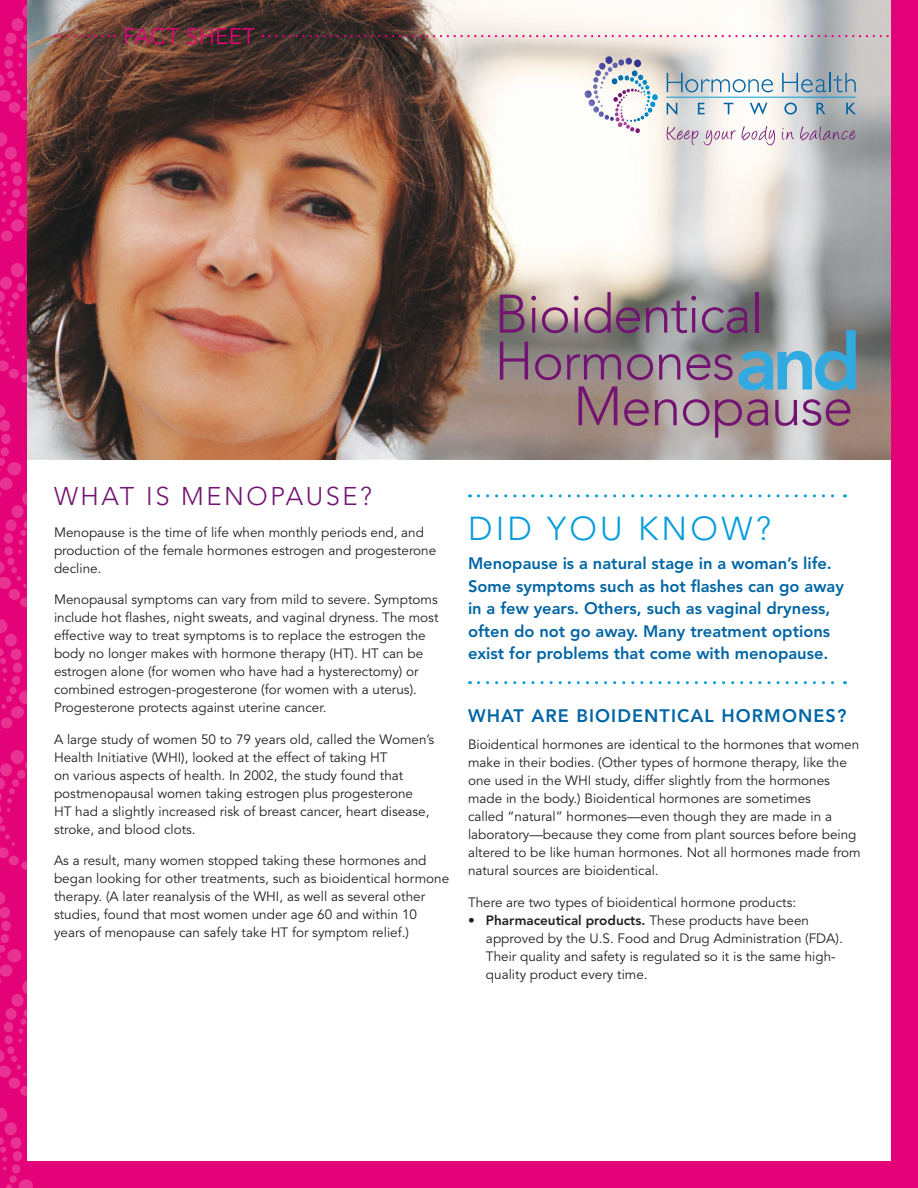
<style>
.page{position:relative;width:918px;height:1188px;background:#e40278}
.page>*{position:absolute;margin:0;border:0;box-sizing:border-box;transform-origin:0 0}
.t1{font:800 78.3px "Avenir";color:#30aae1}
.t2{font:300 54.75px "Avenir";color:#731372}
.t3{font:300 53.55px/47px "Avenir";letter-spacing:-.02em;color:#731372}
.t4{font:300 33px "Avenir";letter-spacing:.1em;color:#069ddc}
.t5{font:300 25.5px "Avenir";letter-spacing:.1em;color:#731372}
.t6{font:22.5px "Avenir";letter-spacing:.01em;color:#e40278}
.t7{font:800 18px "Avenir";letter-spacing:.06em;color:#0065a4}
.t8{font:800 16.5px/22.5px "Avenir";color:#0065a4}
.t9{font:13.5px/18px "Avenir";color:#231f20}
.s1{font-weight:800}
</style>
<div class="page">
<div style="left:27px;top:0;width:864px;height:1161px;background:#fff"></div>
<svg style="left:0;top:750px;width:33px;height:438px"></svg>
<svg style="left:0;top:263px;width:90px;height:468px"></svg>
<img style="left:27px;top:0;width:864px;height:459px">
<svg style="left:478px;top:494px;width:368px;height:3px"></svg>
<svg style="left:478px;top:681px;width:368px;height:3px"></svg>
<svg style="left:667px;top:127px;width:31px;height:18px"></svg>
<svg style="left:704px;top:130px;width:32px;height:15px"></svg>
<svg style="left:742px;top:126px;width:33px;height:19px"></svg>
<svg style="left:782px;top:128px;width:12px;height:12px"></svg>
<svg style="left:800px;top:126px;width:56px;height:14px"></svg>
<svg style="left:667px;top:73px;width:106px;height:19px"></svg>
<svg style="left:782px;top:73px;width:74px;height:19px"></svg>
<svg style="left:667px;top:103px;width:10px;height:11px"></svg>
<svg style="left:698px;top:103px;width:7px;height:11px"></svg>
<svg style="left:724px;top:103px;width:9px;height:11px"></svg>
<svg style="left:750px;top:103px;width:18px;height:11px"></svg>
<svg style="left:784px;top:103px;width:13px;height:12px"></svg>
<svg style="left:817px;top:103px;width:9px;height:11px"></svg>
<svg style="left:846px;top:103px;width:10px;height:11px"></svg>
<hr style="left:666px;top:97px;width:190px;height:1px;background:#069ddc">
<svg style="left:585px;top:56px;width:73px;height:77px"></svg>
<svg style="left:269px;top:35px;width:622px;height:2px"></svg>
<svg style="left:0;top:2px;width:115px;height:250px"></svg>
<h3 class="t6" style="left:123px;top:23px;width:128px">Fact Sh eet</h3>
<h3 class="t3" style="left:495px;top:291px;width:270px">Bioidentical<br>Hormones</h3>
<h2 class="t2" style="left:574px;top:374px;width:281px">Menopause</h2>
<h1 class="t1" style="left:736px;top:316px;width:127px">and</h1>
<h3 class="t5" style="left:54px;top:482px;width:319px">What is menopause?</h3>
<p class="t9" style="left:54px;top:524px;width:384px">Menopause is the time of life when monthly periods end, and production of the female hormones estrogen and progesterone decline.</p>
<p class="t9" style="left:54px;top:591px;width:386px">Menopausal symptoms can vary from mild to severe. Symptoms include hot flashes, night sweats, and vaginal dryness. The most effective way to treat symptoms is to replace the estrogen the body no longer makes with hormone therapy (HT). HT can be estrogen alone (for women who have had a hysterectomy) or combined estrogen-progesterone (for women with a uterus).<br>Progesterone protects against uterine cancer.</p>
<p class="t9" style="left:54px;top:731px;width:382px">A large study of women 50 to 79 years old, called the Women’s Health Initiative (WHI), looked at the effect of taking HT<br>on various aspects of health. In 2002, the study found that postmenopausal women taking estrogen plus progesterone<br>HT had a slightly increased risk of breast cancer, heart disease, stroke, and blood clots.</p>
<p class="t9" style="left:54px;top:852px;width:397px">As a result, many women stopped taking these hormones and began looking for other treatments, such as bioidentical hormone therapy. (A later reanalysis of the WHI, as well as several other studies, found that most women under age 60 and within 10 years of menopause can safely take HT for symptom relief.)</p>
<h3 class="t4" style="left:468px;top:509px;width:305px">Did you know?</h3>
<p class="t8" style="left:468px;top:552px;width:378px">Menopause is a natural stage in a woman’s life.<br>Some symptoms such as hot flashes can go away in a few years. Others, such as vaginal dryness, often do not go away. Many treatment options exist for problems that come with menopause.</p>
<h3 class="t7" style="left:468px;top:705px;width:380px">What are bioidentical hormones?</h3>
<p class="t9" style="left:468px;top:736px;width:394px">Bioidentical hormones are identical to the hormones that women make in their bodies. (Other types of hormone therapy, like the one used in the WHI study, differ slightly from the hormones made in the body.) Bioidentical hormones are sometimes<br>called “natural” hormones—even though they are made in a laboratory—because they come from plant sources before being altered to be like human hormones. Not all hormones made from natural sources are bioidentical.</p>
<p class="t9" style="left:468px;top:894px;width:330px">There are two types of bioidentical hormone products:</p>
<p class="t9" style="left:486px;top:912px;width:358px;text-indent:-18px">• <span class="s1">Pharmaceutical products.</span> These products have been approved by the U.S. Food and Drug Administration (FDA).<br>Their quality and safety is regulated so it is the same high&shy;quality product every time.</p>
</div>
